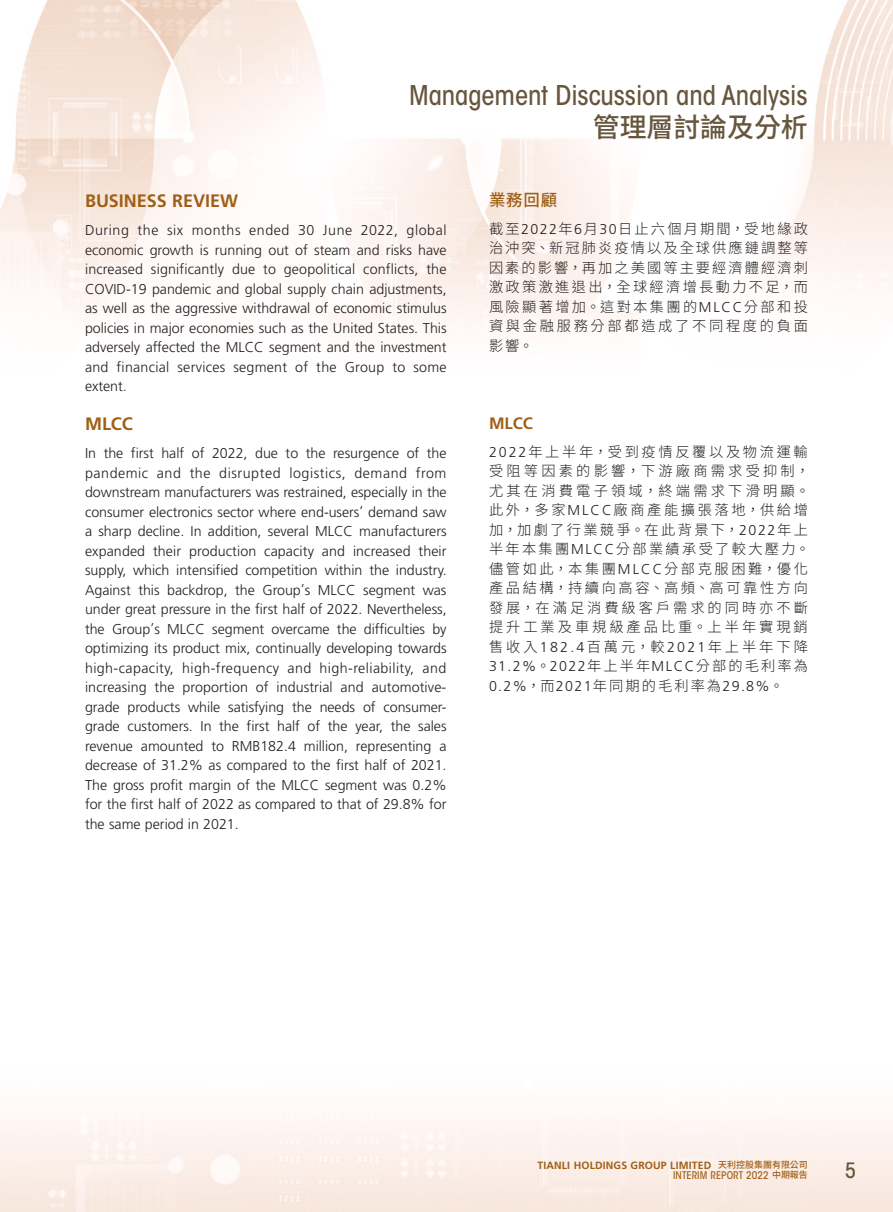
<style>
.page{position:relative;width:893px;height:1212px;background:#fff}
.page>*{position:absolute;margin:0;border:0;box-sizing:border-box;transform-origin:0 0}
.t1{font:500 condensed 27px "ITC Avant Garde Std";letter-spacing:-.005em;color:#67563e}
.t2{font:500 27px "Source Han Sans TC";letter-spacing:-.005em;color:#67563e}
.t3{font:500 condensed 21px "ITC Avant Garde Std";color:#67563e}
.Heading_1{font:700 18px "Frutiger LT Std";color:#a05f17}
.C_Heading_1{font:500 16.5px "Source Han Sans TC";color:#a05f17}
.C_Heading_1-2{font:700 16.5px "Frutiger LT Std";color:#a05f17}
.Body_Text{font:300 14.25px/19.5px "Frutiger LT Std";color:#231f20;text-align:justify}
.C_Body_Text{font:300 14.25px/19.5px "Source Han Sans TC";letter-spacing:.185em;color:#231f20;text-align:justify}
.t4{font:700 10.5px "Frutiger LT Std";letter-spacing:.015em;color:#a05f17}
.t5{font:500 condensed 10.5px "ITC Avant Garde Std";letter-spacing:.01em;color:#a05f17}
.s1{font-family:"Frutiger LT Std"}
.s2{font-family:"Source Han Sans TC";font-weight:500;font-size:9px}
.s3{font-family:"Source Han Sans TC";font-stretch:normal;font-size:9px}
</style>
<div class="page">
<img style="left:0;top:0;width:893px;height:1212px">
<h1 class="t1" style="left:409px;top:79px;width:400px">Management Discussion and Analysis</h1>
<h1 class="t2" style="left:593px;top:112px;width:217px">管理層討論及分析</h1>
<p class="Heading_1" style="left:85px;top:190px;width:155px">BUSINESS REVIEW</p>
<p class="Body_Text" style="left:85px;top:221px;width:363px">During the six months ended 30 June 2022, global economic growth is running out of steam and risks have increased significantly due to geopolitical conflicts, the COVID-19 pandemic and global supply chain adjustments, as well as the aggressive withdrawal of economic stimulus policies in major economies such as the United States. This adversely affected the MLCC segment and the investment and financial services segment of the Group to some extent.</p>
<p class="Heading_1" style="left:85px;top:413px;width:49px">MLCC</p>
<p class="Body_Text" style="left:85px;top:444px;width:363px">In the first half of 2022, due to the resurgence of the pandemic and the disrupted logistics, demand from downstream manufacturers was restrained, especially in the consumer electronics sector where end-users’ demand saw a sharp decline. In addition, several MLCC manufacturers expanded their production capacity and increased their supply, which intensified competition within the industry.<br>Against this backdrop, the Group’s MLCC segment was under great pressure in the first half of 2022. Nevertheless, the Group’s MLCC segment overcame the difficulties by optimizing its product mix, continually developing towards high-capacity, high-frequency and high-reliability, and increasing the proportion of industrial and automotive&shy;grade products while satisfying the needs of consumer&shy;grade customers. In the first half of the year, the sales revenue amounted to RMB182.4 million, representing a decrease of 31.2% as compared to the first half of 2021.<br>The gross profit margin of the MLCC segment was 0.2% for the first half of 2022 as compared to that of 29.8% for the same period in 2021.</p>
<p class="C_Heading_1" style="left:489px;top:191px;width:70px">業務回顧</p>
<p class="C_Body_Text" style="left:489px;top:219px;width:320px">截至<span class="s1">2022</span>年<span class="s1">6</span>月<span class="s1">30</span>日止六個月期間，受地緣政治沖突、新冠肺炎疫情以及全球供應鏈調整等因素的影響，再加之美國等主要經濟體經濟刺激政策激進退出，全球經濟增長動力不足，而風險顯著增加。這對本集團的<span class="s1">MLCC</span>分部和投資與金融服務分部都造成了不同程度的負面影響。</p>
<p class="C_Heading_1-2" style="left:489px;top:413px;width:45px">MLCC</p>
<p class="C_Body_Text" style="left:489px;top:442px;width:322px;text-align:left"><span class="s1">2022</span>年上半年，受到疫情反覆以及物流運輸受阻等因素的影響，下游廠商需求受抑制，尤其在消費電子領域，終端需求下滑明顯。此外，多家<span class="s1">MLCC</span>廠商產能擴張落地，供給增加，加劇了行業競爭。在此背景下，<span class="s1">2022</span>年上半年本集團<span class="s1">MLCC</span>分部業績承受了較大壓力。儘管如此，本集團<span class="s1">MLCC</span>分部克服困難，優化產品結構，持續向高容、高頻、高可靠性方向發展，在滿足消費級客戶需求的同時亦不斷提升工業及車規級產品比重。上半年實現銷售收入<span class="s1">182.4</span>百萬元，較<span class="s1">2021</span>年上半年下降<br><span class="s1">31.2%</span>。<span class="s1">2022</span>年上半年<span class="s1">MLCC</span>分部的毛利率為<br><span class="s1">0.2%</span>，而<span class="s1">2021</span>年同期的毛利率為<span class="s1">29.8%</span>。</p>
<p class="t4" style="left:537px;top:1159px;width:272px">TIANLI HOLDINGS GROUP LIMITED <span class="s2">天利控股集團有限公司</span></p>
<p class="t5" style="left:673px;top:1169px;width:136px">INTERIM REPORT 2022 <span class="s3">中期報告</span></p>
<h2 class="t3" style="left:845px;top:1157px;width:13px">5</h2>
</div>
